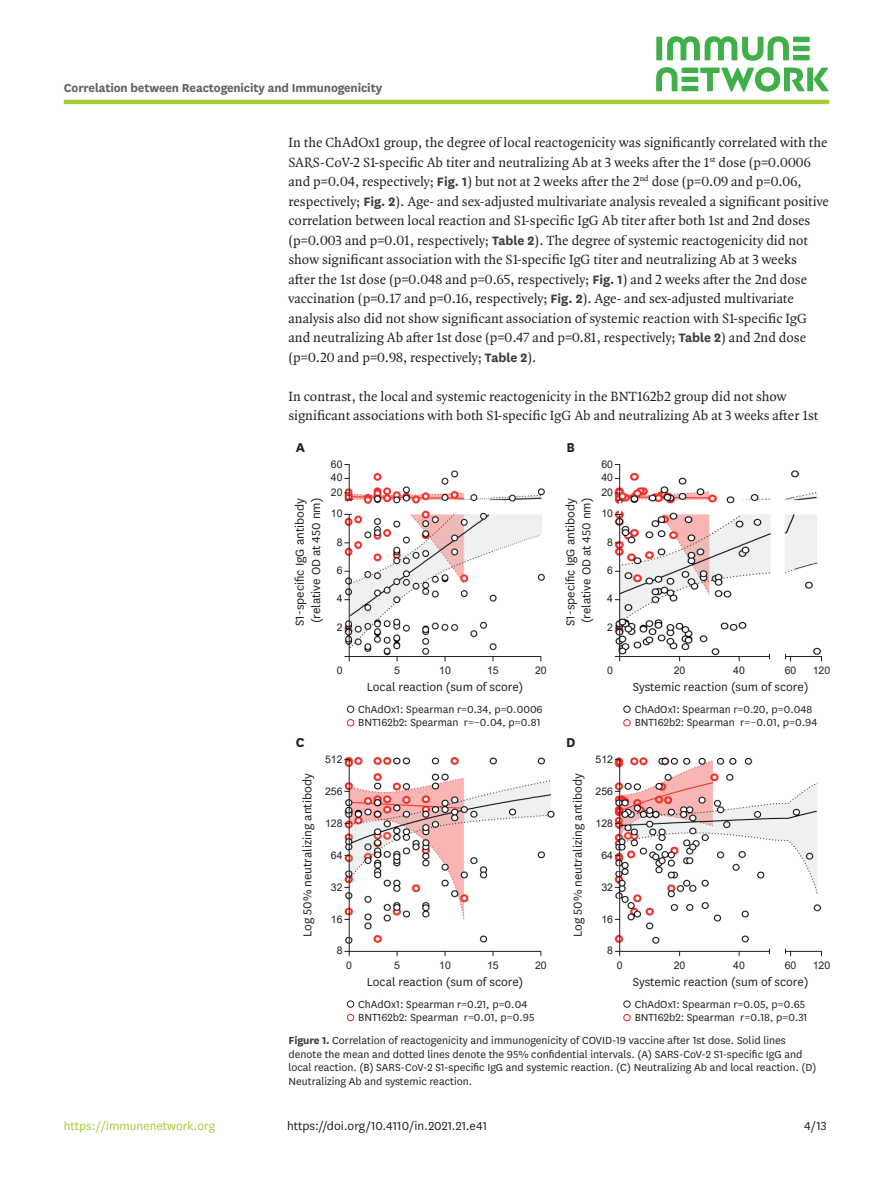
<style>
.page{position:relative;width:893px;height:1191px;background:#fff}
.page>*{position:absolute;margin:0;border:0;box-sizing:border-box;transform-origin:0 0}
.t1{font:700 15px "National";color:#231f20}
.body_p{font:14.25px/19.5px "Quadraat OT";color:#231f20}
.doi_running_footer{font:13.5px/16.2px "National";color:#231f20}
.alt-title-type{font:700 13.5px "National";letter-spacing:-.01em;color:#636366}
.t2{font:13.5px "National";color:#a6ce39}
.fig_caption{font:12px/13.5px "National";color:#231f20}
.t3{font:10.5px/14.2px "Arial";color:#231f20}
.s1{font-family:"National";font-weight:700;color:#3e3e3f}
.s2{font-weight:700;color:#3e3e3f}
</style>
<div class="page">
<hr style="left:64px;top:100px;width:765px;height:4px;background:#a6ce39">
<svg style="left:656px;top:36px;width:173px;height:56px"></svg>
<img style="left:344px;top:464px;width:200px;height:198px">
<img style="left:614px;top:464px;width:208px;height:198px">
<hr style="left:349px;top:464px;width:1px;height:192px;background:#231f20">
<svg style="left:345px;top:656px;width:5px;height:5px"></svg>
<hr style="left:349px;top:656px;width:192px;height:1px;background:#231f20">
<hr style="left:620px;top:656px;width:201px;height:1px;background:#231f20">
<svg style="left:615px;top:656px;width:5px;height:5px"></svg>
<img style="left:344px;top:757px;width:211px;height:200px">
<img style="left:614px;top:757px;width:208px;height:200px">
<svg style="left:345px;top:500px;width:6px;height:15px"></svg>
<hr style="left:619px;top:464px;width:1px;height:192px;background:#231f20">
<svg style="left:615px;top:500px;width:7px;height:15px"></svg>
<svg style="left:769px;top:654px;width:22px;height:7px"></svg>
<div style="left:347px;top:705px;width:7px;height:8px;border:1px solid #231f20;border-radius:50%"></div>
<div style="left:347px;top:719px;width:7px;height:7px;border:1px solid #ee1d23;border-radius:50%"></div>
<div style="left:623px;top:705px;width:7px;height:8px;border:1px solid #231f20;border-radius:50%"></div>
<div style="left:623px;top:719px;width:7px;height:7px;border:1px solid #ee1d23;border-radius:50%"></div>
<hr style="left:349px;top:759px;width:1px;height:192px;background:#231f20">
<svg style="left:345px;top:951px;width:5px;height:4px"></svg>
<hr style="left:349px;top:951px;width:192px;height:1px;background:#231f20">
<hr style="left:620px;top:951px;width:201px;height:1px;background:#231f20">
<svg style="left:615px;top:951px;width:5px;height:4px"></svg>
<hr style="left:619px;top:759px;width:1px;height:192px;background:#231f20">
<svg style="left:769px;top:949px;width:22px;height:6px"></svg>
<div style="left:347px;top:1000px;width:7px;height:7px;border:1px solid #231f20;border-radius:50%"></div>
<div style="left:347px;top:1014px;width:7px;height:7px;border:1px solid #ee1d23;border-radius:50%"></div>
<div style="left:623px;top:1000px;width:7px;height:7px;border:1px solid #231f20;border-radius:50%"></div>
<div style="left:623px;top:1014px;width:7px;height:7px;border:1px solid #ee1d23;border-radius:50%"></div>
<p class="alt-title-type" style="left:64px;top:78px;width:320px">Correlation between Reactogenicity and Immunogenicity</p>
<p class="body_p" style="left:289px;top:133px;width:542px">In the ChAdOx1 group, the degree of local reactogenicity was significantly correlated with the SARS-CoV-2 S1-specific Ab titer and neutralizing Ab at 3 weeks after the 1<sup>st</sup> dose (p=0.0006 and p=0.04, respectively; <span class="s1">Fig. 1</span>) but not at 2 weeks after the 2<sup>nd</sup> dose (p=0.09 and p=0.06, respectively; <span class="s1">Fig. 2</span>). Age- and sex-adjusted multivariate analysis revealed a significant positive correlation between local reaction and S1-specific IgG Ab titer after both 1st and 2nd doses (p=0.003 and p=0.01, respectively; <span class="s1">Table 2</span>). The degree of systemic reactogenicity did not show significant association with the S1-specific IgG titer and neutralizing Ab at 3 weeks<br>after the 1st dose (p=0.048 and p=0.65, respectively; <span class="s1">Fig. 1</span>) and 2 weeks after the 2nd dose vaccination (p=0.17 and p=0.16, respectively; <span class="s1">Fig. 2</span>). Age- and sex-adjusted multivariate analysis also did not show significant association of systemic reaction with S1-specific IgG and neutralizing Ab after 1st dose (p=0.47 and p=0.81, respectively; <span class="s1">Table 2</span>) and 2nd dose (p=0.20 and p=0.98, respectively; <span class="s1">Table 2</span>).</p>
<p class="body_p" style="left:289px;top:386px;width:531px">In contrast, the local and systemic reactogenicity in the BNT162b2 group did not show significant associations with both S1-specific IgG Ab and neutralizing Ab at 3 weeks after 1st</p>
<p class="t1" style="left:296px;top:437px;width:11px">A</p>
<p class="t1" style="left:566px;top:437px;width:10px">B</p>
<p class="t3" style="left:331px;top:457px;width:13px">60</p>
<p class="doi_running_footer" style="left:291px;top:626px;width:129px;rotate:-90deg">S1-specific IgG antibody (relative OD at 450 nm)</p>
<p class="t3" style="left:331px;top:470px;width:13px">40<br>20</p>
<p class="t3" style="left:331px;top:506px;width:13px">10</p>
<p class="t3" style="left:337px;top:535px;width:7px">8</p>
<p class="t3" style="left:337px;top:563px;width:7px">6</p>
<p class="t3" style="left:337px;top:591px;width:7px">4</p>
<p class="t3" style="left:337px;top:620px;width:7px">2</p>
<p class="doi_running_footer" style="left:562px;top:626px;width:129px;rotate:-90deg">S1-specific IgG antibody (relative OD at 450 nm)</p>
<p class="t3" style="left:601px;top:457px;width:13px">60</p>
<p class="t3" style="left:601px;top:470px;width:13px">40<br>20</p>
<p class="t3" style="left:601px;top:506px;width:13px">10</p>
<p class="t3" style="left:607px;top:535px;width:7px">8</p>
<p class="t3" style="left:607px;top:563px;width:7px">6</p>
<p class="t3" style="left:607px;top:591px;width:7px">4</p>
<p class="t3" style="left:607px;top:620px;width:7px">2</p>
<p class="t3" style="left:337px;top:663px;width:7px">0</p>
<p class="t3" style="left:394px;top:663px;width:7px">5</p>
<p class="t3" style="left:439px;top:663px;width:13px">10</p>
<p class="t3" style="left:487px;top:663px;width:13px">15</p>
<p class="t3" style="left:535px;top:663px;width:13px">20</p>
<p class="doi_running_footer" style="left:367px;top:678px;width:158px">Local reaction (sum of score)</p>
<p class="t3" style="left:607px;top:663px;width:7px">0</p>
<p class="t3" style="left:674px;top:663px;width:13px">20</p>
<p class="t3" style="left:733px;top:663px;width:13px">40</p>
<p class="t3" style="left:785px;top:663px;width:13px">60</p>
<p class="t3" style="left:813px;top:663px;width:19px">120</p>
<p class="doi_running_footer" style="left:633px;top:678px;width:177px">Systemic reaction (sum of score)</p>
<p class="fig_caption" style="left:358px;top:702px;width:186px">ChAdOx1: Spearman r=0.34, p=0.0006<br>BNT162b2: Spearman r=−0.04, p=0.81</p>
<p class="fig_caption" style="left:635px;top:702px;width:184px">ChAdOx1: Spearman r=0.20, p=0.048<br>BNT162b2: Spearman r=−0.01, p=0.94</p>
<p class="t1" style="left:296px;top:732px;width:10px">C</p>
<p class="t1" style="left:566px;top:732px;width:11px">D</p>
<p class="doi_running_footer" style="left:569px;top:937px;width:165px;rotate:-90deg">Log 50% neutralizing antibody</p>
<p class="t3" style="left:325px;top:751px;width:19px">512</p>
<p class="t3" style="left:325px;top:783px;width:19px">256</p>
<p class="t3" style="left:325px;top:815px;width:19px">128</p>
<p class="t3" style="left:331px;top:847px;width:13px">64</p>
<p class="t3" style="left:331px;top:879px;width:13px">32</p>
<p class="t3" style="left:331px;top:911px;width:13px">16</p>
<p class="doi_running_footer" style="left:299px;top:937px;width:165px;rotate:-90deg">Log 50% neutralizing antibody</p>
<p class="t3" style="left:595px;top:751px;width:19px">512</p>
<p class="t3" style="left:595px;top:783px;width:19px">256</p>
<p class="t3" style="left:595px;top:815px;width:19px">128</p>
<p class="t3" style="left:601px;top:847px;width:13px">64</p>
<p class="t3" style="left:601px;top:879px;width:13px">32</p>
<p class="t3" style="left:601px;top:911px;width:13px">16</p>
<p class="t3" style="left:337px;top:943px;width:7px">8</p>
<p class="t3" style="left:607px;top:943px;width:7px">8</p>
<p class="t3" style="left:394px;top:958px;width:7px">5</p>
<p class="t3" style="left:439px;top:958px;width:13px">10</p>
<p class="t3" style="left:487px;top:958px;width:13px">15</p>
<p class="t3" style="left:535px;top:958px;width:13px">20</p>
<p class="t3" style="left:346px;top:958px;width:7px">0</p>
<p class="t3" style="left:617px;top:958px;width:7px">0</p>
<p class="doi_running_footer" style="left:367px;top:973px;width:158px">Local reaction (sum of score)</p>
<p class="t3" style="left:674px;top:958px;width:13px">20</p>
<p class="t3" style="left:733px;top:958px;width:13px">40</p>
<p class="t3" style="left:785px;top:958px;width:13px">60</p>
<p class="t3" style="left:813px;top:958px;width:19px">120</p>
<p class="doi_running_footer" style="left:633px;top:973px;width:177px">Systemic reaction (sum of score)</p>
<p class="t2" style="left:64px;top:1116px;width:153px">https://immunenetwork.org</p>
<p class="fig_caption" style="left:358px;top:996px;width:178px">ChAdOx1: Spearman r=0.21, p=0.04<br>BNT162b2: Spearman r=0.01, p=0.95</p>
<p class="fig_caption" style="left:635px;top:996px;width:174px">ChAdOx1: Spearman r=0.05, p=0.65<br>BNT162b2: Spearman r=0.18, p=0.31</p>
<p class="fig_caption" style="left:289px;top:1033px;width:529px"><span class="s2">Figure 1.</span> Correlation of reactogenicity and immunogenicity of COVID-19 vaccine after 1st dose. Solid lines denote the mean and dotted lines denote the 95% confidential intervals. (A) SARS-CoV-2 S1-specific IgG and local reaction. (B) SARS-CoV-2 S1-specific IgG and systemic reaction. (C) Neutralizing Ab and local reaction. (D)<br>Neutralizing Ab and systemic reaction.</p>
<p class="doi_running_footer" style="left:287px;top:1116px;width:202px">https://doi.org/10.4110/in.2021.21.e41</p>
<p class="doi_running_footer" style="left:804px;top:1116px;width:24px">4/13</p>
</div>
